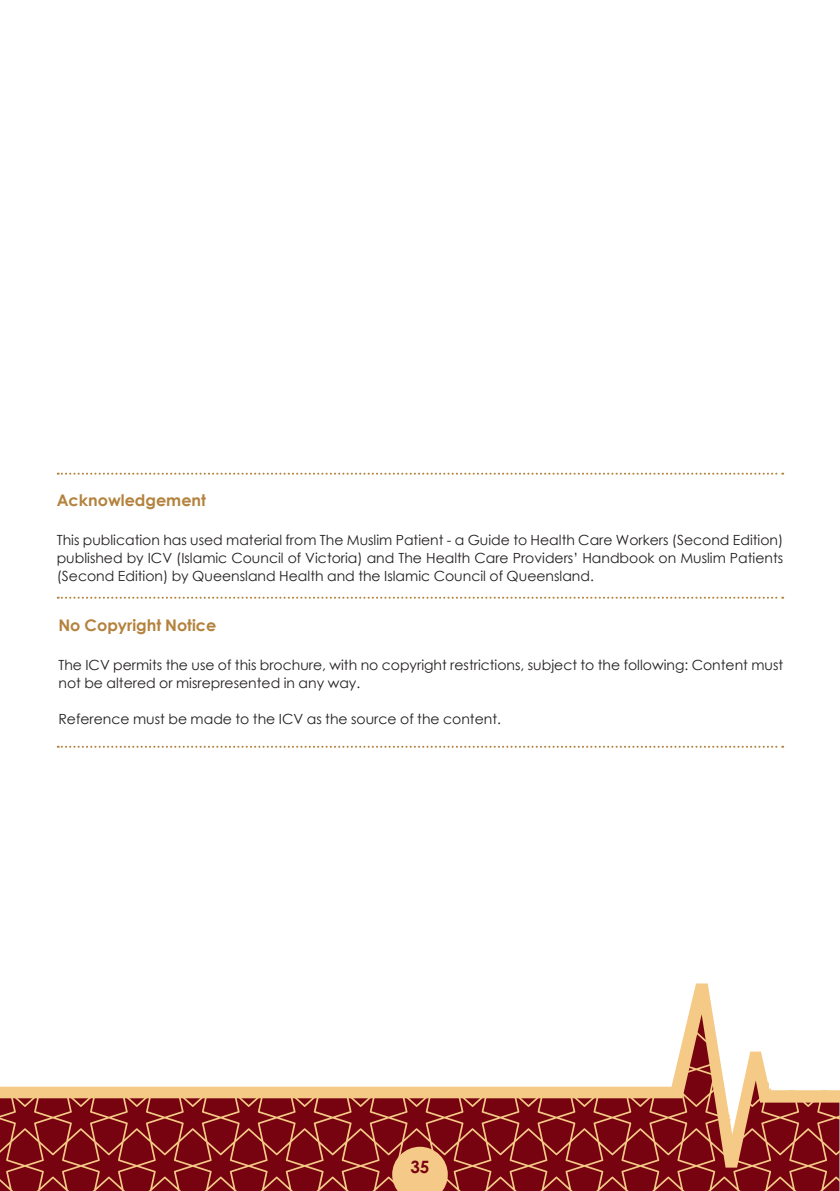
<style>
.page{position:relative;width:840px;height:1191px;background:#fff}
.page>*{position:absolute;margin:0;border:0;box-sizing:border-box;transform-origin:0 0}
.t1{font:700 17px "Century Gothic";color:#780312}
._2__Body_Copy{font:700 16px "Century Gothic";color:#b3823d}
._2__Body_Copy-2{font:14px/18px "Century Gothic";color:#231f20;text-align:justify}
</style>
<div class="page">
<svg style="left:0;top:1167px;width:839px;height:24px;background:#871e20"></svg>
<svg style="left:0;top:983px;width:839px;height:184px"></svg>
<svg style="left:392px;top:1146px;width:55px;height:45px;background:#e3ad76"></svg>
<svg style="left:58px;top:597px;width:724px;height:2px"></svg>
<svg style="left:58px;top:746px;width:724px;height:2px"></svg>
<svg style="left:58px;top:473px;width:724px;height:2px"></svg>
<p class="_2__Body_Copy" style="left:57px;top:488px;width:151px">Acknowledgement</p>
<p class="_2__Body_Copy-2" style="left:57px;top:530px;width:727px">This publication has used material from The Muslim Patient - a Guide to Health Care Workers (Second Edition) published by ICV (Islamic Council of Victoria) and The Health Care Providers’ Handbook on Muslim Patients (Second Edition) by Queensland Health and the Islamic Council of Queensland.</p>
<p class="_2__Body_Copy" style="left:58px;top:613px;width:159px">No Copyright Notice</p>
<p class="_2__Body_Copy-2" style="left:58px;top:655px;width:726px">The ICV permits the use of this brochure, with no copyright restrictions, subject to the following: Content must not be altered or misrepresented in any way.</p>
<p class="_2__Body_Copy-2" style="left:58px;top:709px;width:444px">Reference must be made to the ICV as the source of the content.</p>
<p class="t1" style="left:410px;top:1154px;width:21px">35</p>
</div>
